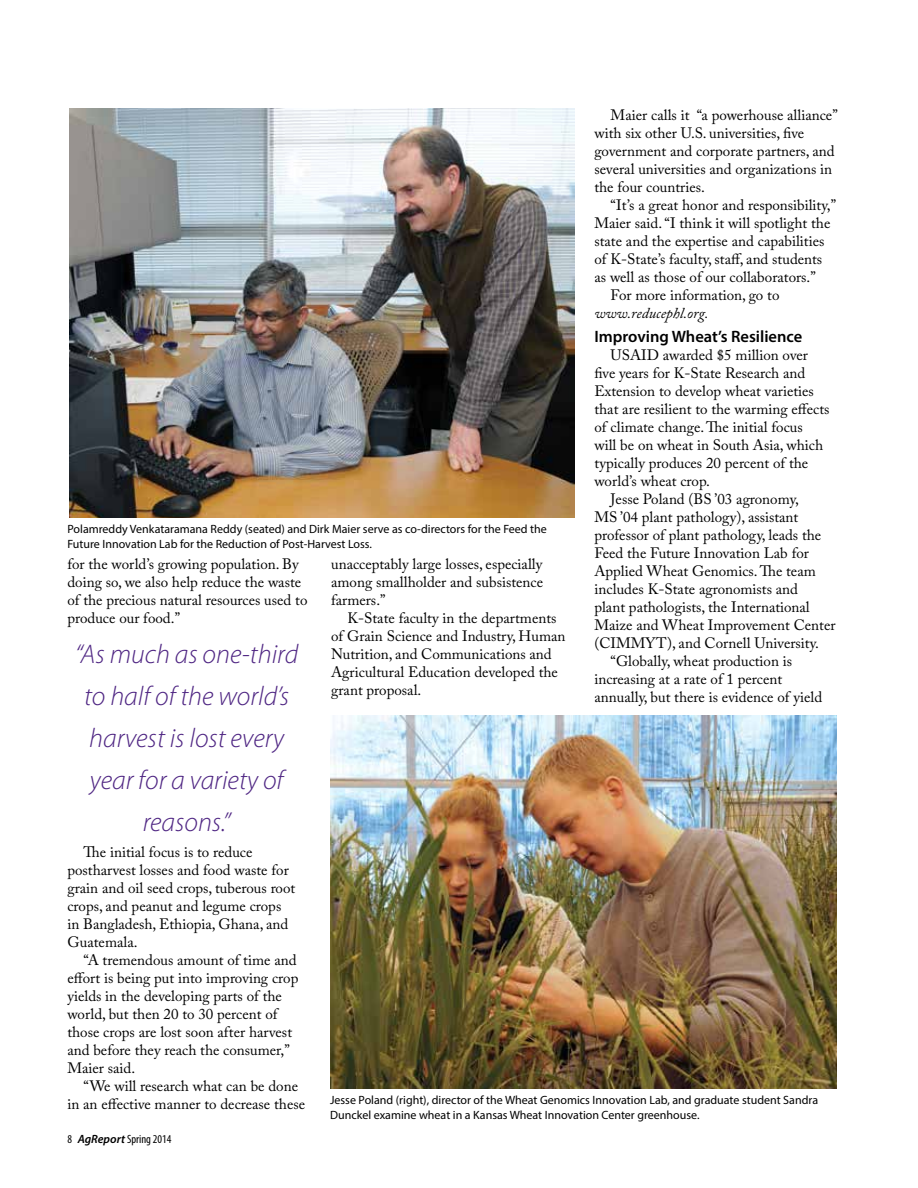
<style>
.page{position:relative;width:918px;height:1188px;background:#fff}
.page>*{position:absolute;margin:0;border:0;box-sizing:border-box;transform-origin:0 0}
.t1{font:italic 300 27px/42px "Myriad Pro";color:#4f2683;text-align:center}
.t2{font:600 16.5px "Myriad Pro";color:#000}
.t3{font:15px/18px "Adobe Caslon Pro";color:#000}
.t4{font:italic 15px "Adobe Caslon Pro";color:#000}
.t5{font:12px/15px "Myriad Pro";color:#000}
.t6{font:condensed 12px "Myriad Pro";color:#000}
.s1{font-weight:600;font-style:italic;font-stretch:normal}
</style>
<div class="page">
<img style="left:330px;top:716px;width:507px;height:373px">
<img style="left:69px;top:109px;width:506px;height:409px">
<p class="t5" style="left:68px;top:521px;width:481px">Polamreddy Venkataramana Reddy (seated) and Dirk Maier serve as co-directors for the Feed the<br>Future Innovation Lab for the Reduction of Post-Harvest Loss.</p>
<p class="t3" style="left:67px;top:555px;width:242px">for the world’s growing population. By doing so, we also help reduce the waste of the precious natural resources used to produce our food.”</p>
<h1 class="t1" style="left:75px;top:633px;width:225px">“As much as one-third to half of the world’s harvest is lost every year for a variety of reasons.”</h1>
<p class="t3" style="left:331px;top:555px;width:213px;text-align:justify">unacceptably large losses, especially among smallholder and subsistence farmers.”</p>
<p class="t3" style="left:331px;top:609px;width:236px;text-indent:16px">K-State faculty in the departments of Grain Science and Industry, Human<br>Nutrition, and Communications and<br>Agricultural Education developed the grant proposal.</p>
<p class="t3" style="left:594px;top:106px;width:245px;text-indent:16px">Maier calls it “a powerhouse alliance” with six other U.S. universities, five government and corporate partners, and several universities and organizations in the four countries.</p>
<p class="t3" style="left:611px;top:196px;width:227px">“It’s a great honor and responsibility,”</p>
<p class="t3" style="left:594px;top:214px;width:237px">Maier said. “I think it will spotlight the</p>
<p class="t3" style="left:594px;top:232px;width:232px">state and the expertise and capabilities</p>
<p class="t3" style="left:594px;top:250px;width:229px">of K-State’s faculty, staff, and students</p>
<p class="t3" style="left:594px;top:268px;width:223px">as well as those of our collaborators.”</p>
<p class="t3" style="left:611px;top:286px;width:170px">For more information, go to</p>
<p class="t4" style="left:594px;top:304px;width:115px">www.reducephl.org.</p>
<p class="t2" style="left:594px;top:326px;width:209px">Improving Wheat’s Resilience</p>
<p class="t3" style="left:611px;top:346px;width:199px">USAID awarded $5 million over</p>
<p class="t3" style="left:594px;top:364px;width:212px">five years for K-State Research and</p>
<p class="t3" style="left:594px;top:382px;width:221px">Extension to develop wheat varieties</p>
<p class="t3" style="left:594px;top:400px;width:237px">that are resilient to the warming effects</p>
<p class="t3" style="left:594px;top:418px;width:210px">of climate change. The initial focus</p>
<p class="t3" style="left:594px;top:436px;width:230px">will be on wheat in South Asia, which</p>
<p class="t3" style="left:594px;top:454px;width:215px">typically produces 20 percent of the</p>
<p class="t3" style="left:594px;top:472px;width:117px">world’s wheat crop.</p>
<p class="t3" style="left:611px;top:490px;width:190px">Jesse Poland (BS ’03 agronomy,</p>
<p class="t3" style="left:594px;top:508px;width:205px">MS ’04 plant pathology), assistant</p>
<p class="t3" style="left:594px;top:526px;width:228px">professor of plant pathology, leads the</p>
<p class="t3" style="left:594px;top:544px;width:216px">Feed the Future Innovation Lab for</p>
<p class="t3" style="left:594px;top:562px;width:223px">Applied Wheat Genomics. The team</p>
<p class="t3" style="left:594px;top:580px;width:205px">includes K-State agronomists and</p>
<p class="t3" style="left:594px;top:598px;width:217px">plant pathologists, the International</p>
<p class="t3" style="left:594px;top:616px;width:243px">Maize and Wheat Improvement Center</p>
<p class="t3" style="left:594px;top:634px;width:226px">(CIMMYT), and Cornell University.</p>
<p class="t3" style="left:611px;top:652px;width:183px">“Globally, wheat production is</p>
<p class="t3" style="left:594px;top:670px;width:189px">increasing at a rate of 1 percent</p>
<p class="t3" style="left:594px;top:688px;width:229px">annually, but there is evidence of yield</p>
<p class="t3" style="left:67px;top:843px;width:229px;text-indent:16px">The initial focus is to reduce postharvest losses and food waste for grain and oil seed crops, tuberous root crops, and peanut and legume crops in Bangladesh, Ethiopia, Ghana, and<br>Guatemala.</p>
<p class="t3" style="left:67px;top:951px;width:232px;text-indent:16px">“A tremendous amount of time and effort is being put into improving crop yields in the developing parts of the world, but then 20 to 30 percent of those crops are lost soon after harvest and before they reach the consumer,”<br>Maier said.</p>
<p class="t3" style="left:67px;top:1077px;width:239px;text-indent:16px">“We will research what can be done in an effective manner to decrease these</p>
<p class="t6" style="left:67px;top:1132px;width:105px">8 <span class="s1">AgReport</span> Spring 2014</p>
<p class="t5" style="left:330px;top:1092px;width:490px">Jesse Poland (right), director of the Wheat Genomics Innovation Lab, and graduate student Sandra<br>Dunckel examine wheat in a Kansas Wheat Innovation Center greenhouse.</p>
</div>
